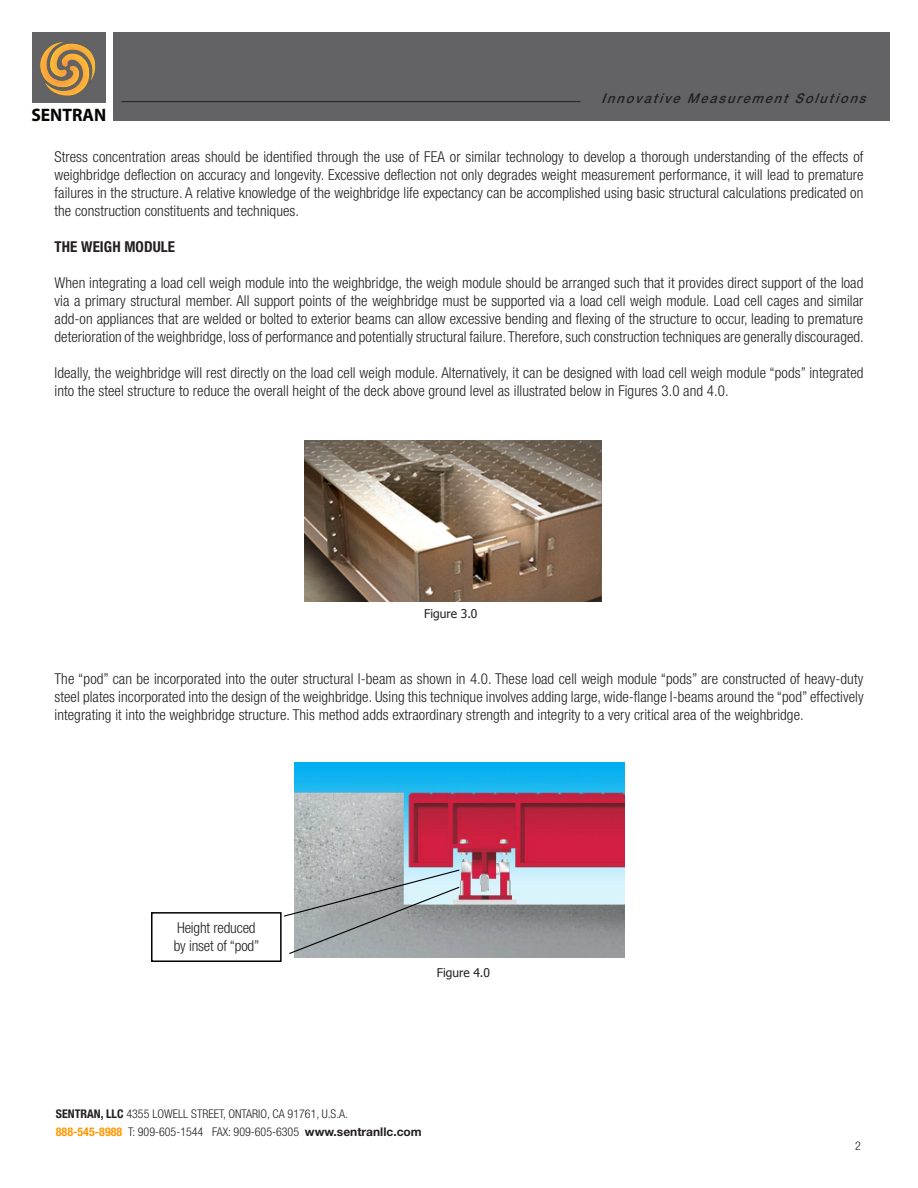
<style>
.page{position:relative;width:918px;height:1188px;background:#fff}
.page>*{position:absolute;margin:0;border:0;box-sizing:border-box;transform-origin:0 0}
.t1{font:700 18.15px "Myriad Pro";color:#040503}
.t2{font:300 condensed 15px/18px "Helvetica Neue LT Std";letter-spacing:.005em;color:#231f20;text-align:justify}
.t3{font:700 condensed 15px "Helvetica Neue LT Std";letter-spacing:.005em;color:#231f20}
.t4{font:italic 500 13.5px "Helvetica Neue LT Std";color:#231f20;scale:.95 1}
.t5{font:300 condensed 12px/18px "Helvetica Neue LT Std";color:#231f20}
.t6{font:12px "Tahoma";color:#231f20}
.s1{font-weight:700}
.s2{font-weight:700;color:#f90}
.s3{font-weight:700;font-stretch:normal}
</style>
<div class="page">
<img style="left:304px;top:440px;width:297px;height:161px">
<img style="left:295px;top:762px;width:330px;height:195px">
<div style="left:151px;top:912px;width:131px;height:50px;border:2px solid #000"></div>
<svg style="left:284px;top:869px;width:177px;height:86px;background:#aab1b4"></svg>
<div style="left:113px;top:32px;width:776px;height:89px;background:#636366"></div>
<div style="left:32px;top:32px;width:73px;height:71px;background:#636366"></div>
<svg style="left:40px;top:41px;width:56px;height:55px"></svg>
<hr style="left:122px;top:101px;width:458px;height:1px;background:#231f20">
<p class="t1" style="left:31px;top:103px;width:77px">SENTRAN</p>
<p class="t4" style="left:601px;top:90px;width:285px">Innovative Measurement Solutions</p>
<p class="t2" style="left:55px;top:147px;width:810px">Stress concentration areas should be identified through the use of FEA or similar technology to develop a thorough understanding of the effects of weighbridge deflection on accuracy and longevity. Excessive deflection not only degrades weight measurement performance, it will lead to premature failures in the structure. A relative knowledge of the weighbridge life expectancy can be accomplished using basic structural calculations predicated on the construction constituents and techniques.</p>
<p class="t3" style="left:55px;top:237px;width:122px">THE WEIGH MODULE</p>
<p class="t2" style="left:55px;top:273px;width:811px">When integrating a load cell weigh module into the weighbridge, the weigh module should be arranged such that it provides direct support of the load via a primary structural member. All support points of the weighbridge must be supported via a load cell weigh module. Load cell cages and similar add-on appliances that are welded or bolted to exterior beams can allow excessive bending and flexing of the structure to occur, leading to premature deterioration of the weighbridge, loss of performance and potentially structural failure. Therefore, such construction techniques are generally discouraged.</p>
<p class="t2" style="left:55px;top:363px;width:810px">Ideally, the weighbridge will rest directly on the load cell weigh module. Alternatively, it can be designed with load cell weigh module “pods” integrated into the steel structure to reduce the overall height of the deck above ground level as illustrated below in Figures 3.0 and 4.0.</p>
<p class="t6" style="left:424px;top:606px;width:55px">Figure 3.0</p>
<p class="t2" style="left:55px;top:669px;width:810px">The “pod” can be incorporated into the outer structural I-beam as shown in 4.0. These load cell weigh module “pods” are constructed of heavy-duty steel plates incorporated into the design of the weighbridge. Using this technique involves adding large, wide-flange I-beams around the “pod” effectively integrating it into the weighbridge structure. This method adds extraordinary strength and integrity to a very critical area of the weighbridge.</p>
<p class="t2" style="left:174px;top:919px;width:87px">Height reduced by inset of “pod”</p>
<p class="t6" style="left:437px;top:965px;width:55px">Figure 4.0</p>
<p class="t5" style="left:56px;top:1105px;width:367px"><span class="s1">SENTRAN, LLC</span> 4355 LOWELL STREET, ONTARIO, CA 91761, U.S.A.<br><span class="s2">888-545-8988</span> T: 909-605-1544 FAX: 909-605-6305 <span class="s3">www.sentranllc.com</span></p>
<p class="t5" style="left:855px;top:1137px;width:7px">2</p>
</div>
